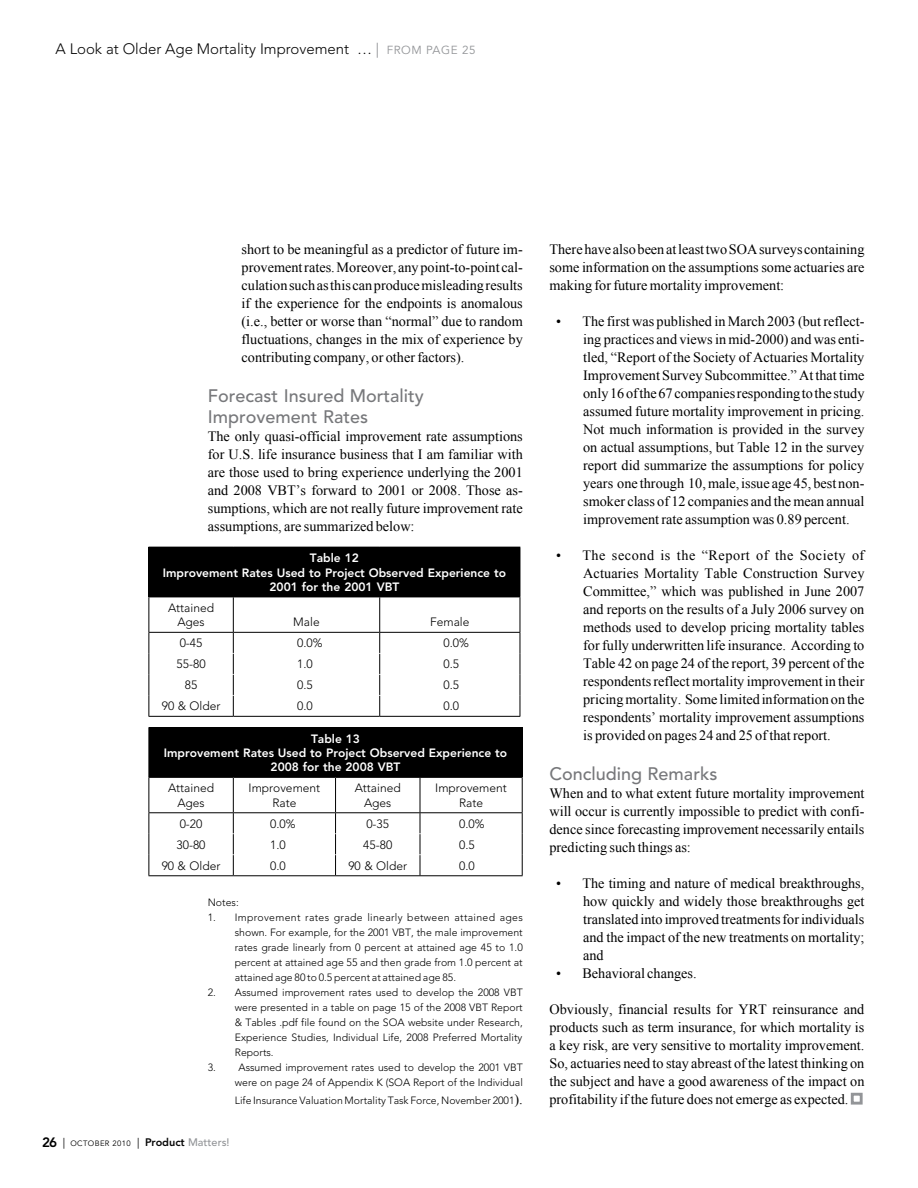
<style>
.page{position:relative;width:918px;height:1188px;background:#fff}
.page>*{position:absolute;margin:0;border:0;box-sizing:border-box;transform-origin:0 0}
.t1{font:500 18px/21.6px "Avenir";color:#77787b}
.t2{font:300 15px "Avenir";color:#050505}
.t3{font:14.25px/18px "Times New Roman";color:#000;text-align:justify}
.t4{font:300 12px/14.4px "Avenir";color:#000;text-align:center}
.t5{font:800 12px/14.4px "Avenir";color:#fff;text-align:center}
.t6{font:300 10.5px/15px "Avenir";color:#000;text-align:justify}
.t7{font:7.8px "Avenir";letter-spacing:.05em;color:#000}
.s1{font-weight:400;color:#939598}
.s2{font-weight:400;font-size:11.7px;color:#939598}
.s3{font-family:"Times New Roman";font-weight:400;font-size:14.25px}
.s4{font-weight:800;font-size:13.5px}
.s5{font-size:10.8px}
.s6{font-weight:800;font-size:10.8px;color:#050505}
.s7{font-weight:500;font-size:10.8px;color:#939598}
</style>
<div class="page">
<svg style="left:850px;top:1092px;width:13px;height:13px"></svg>
<div style="left:149px;top:547px;width:371px;height:50px;background:#000"></div>
<hr style="left:148px;top:547px;width:85px;height:1px;background:#000">
<hr style="left:148px;top:548px;width:1px;height:49px;background:#000">
<hr style="left:520px;top:548px;width:1px;height:49px;background:#000">
<hr style="left:148px;top:597px;width:85px;height:1px;background:#000">
<hr style="left:148px;top:597px;width:1px;height:35px;background:#000">
<hr style="left:233px;top:597px;width:147px;height:1px;background:#000">
<hr style="left:233px;top:597px;width:1px;height:35px;background:#000">
<hr style="left:380px;top:597px;width:140px;height:1px;background:#000">
<hr style="left:379px;top:597px;width:1px;height:35px;background:#000">
<hr style="left:520px;top:597px;width:1px;height:35px;background:#000">
<hr style="left:148px;top:632px;width:85px;height:1px;background:#000">
<hr style="left:233px;top:632px;width:147px;height:1px;background:#000">
<hr style="left:380px;top:632px;width:140px;height:1px;background:#000">
<svg style="left:148px;top:633px;width:1px;height:83px"></svg>
<svg style="left:233px;top:633px;width:1px;height:83px"></svg>
<svg style="left:379px;top:633px;width:1px;height:83px"></svg>
<svg style="left:520px;top:633px;width:1px;height:83px"></svg>
<hr style="left:148px;top:716px;width:85px;height:1px;background:#000">
<hr style="left:233px;top:716px;width:147px;height:1px;background:#000">
<hr style="left:380px;top:716px;width:140px;height:1px;background:#000">
<div style="left:149px;top:728px;width:373px;height:49px;background:#000"></div>
<hr style="left:148px;top:727px;width:85px;height:1px;background:#000">
<hr style="left:148px;top:728px;width:1px;height:49px;background:#000">
<hr style="left:233px;top:727px;width:103px;height:1px;background:#000">
<hr style="left:336px;top:727px;width:84px;height:1px;background:#000">
<hr style="left:420px;top:727px;width:103px;height:1px;background:#000">
<hr style="left:522px;top:728px;width:1px;height:49px;background:#000">
<hr style="left:148px;top:777px;width:85px;height:1px;background:#000">
<hr style="left:148px;top:778px;width:1px;height:34px;background:#000">
<hr style="left:233px;top:777px;width:103px;height:1px;background:#000">
<hr style="left:233px;top:778px;width:1px;height:34px;background:#000">
<hr style="left:336px;top:777px;width:84px;height:1px;background:#000">
<hr style="left:335px;top:778px;width:1px;height:34px;background:#000">
<hr style="left:420px;top:777px;width:103px;height:1px;background:#000">
<hr style="left:420px;top:778px;width:1px;height:34px;background:#000">
<hr style="left:522px;top:778px;width:1px;height:34px;background:#000">
<hr style="left:148px;top:812px;width:85px;height:1px;background:#000">
<hr style="left:233px;top:812px;width:103px;height:1px;background:#000">
<hr style="left:336px;top:812px;width:84px;height:1px;background:#000">
<hr style="left:420px;top:812px;width:103px;height:1px;background:#000">
<svg style="left:148px;top:813px;width:1px;height:62px"></svg>
<svg style="left:233px;top:813px;width:1px;height:62px"></svg>
<svg style="left:335px;top:813px;width:1px;height:62px"></svg>
<svg style="left:420px;top:813px;width:1px;height:62px"></svg>
<svg style="left:522px;top:813px;width:1px;height:62px"></svg>
<hr style="left:148px;top:875px;width:85px;height:1px;background:#000">
<hr style="left:233px;top:875px;width:103px;height:1px;background:#000">
<hr style="left:336px;top:875px;width:84px;height:1px;background:#000">
<hr style="left:420px;top:875px;width:103px;height:1px;background:#000">
<p class="t2" style="left:56px;top:40px;width:422px">A Look at Older Age Mortality Improvement … <span class="s1">|</span> <span class="s2">FRO M PAGE 25</span></p>
<p class="t3" style="left:242px;top:240px;width:283px">short to be meaningful as a predictor of future im&shy;provement rates. Moreover, any point-to-point cal&shy;culation such as this can produce misleading results if the experience for the endpoints is anomalous (i.e., better or worse than “normal” due to random fluctuations, changes in the mix of experience by contributing company, or other factors).</p>
<p class="t1" style="left:208px;top:385px;width:218px">Forecast Insured Mortality<br>Improvement Rates</p>
<p class="t3" style="left:208px;top:427px;width:317px">The only quasi-official improvement rate assumptions for U.S. life insurance business that I am familiar with are those used to bring experience underlying the 2001 and 2008 VBT’s forward to 2001 or 2008. Those as&shy;sumptions, which are not really future improvement rate assumptions, are summarized below:</p>
<p class="t5" style="left:163px;top:551px;width:345px">Table 12<br>Improvement Rates Used to Project Observed Experience to<br>2001 for the 2001 VBT</p>
<p class="t4" style="left:168px;top:601px;width:47px">Attained<br>Ages</p>
<p class="t4" style="left:293px;top:615px;width:28px">Male</p>
<p class="t4" style="left:430px;top:615px;width:41px">Female</p>
<p class="t4" style="left:180px;top:636px;width:24px">0-45</p>
<p class="t4" style="left:297px;top:636px;width:27px">0.0%</p>
<p class="t4" style="left:444px;top:636px;width:27px">0.0%</p>
<p class="t4" style="left:177px;top:657px;width:30px">55-80</p>
<p class="t4" style="left:297px;top:657px;width:17px">1.0</p>
<p class="t4" style="left:444px;top:657px;width:17px">0.5</p>
<p class="t4" style="left:185px;top:678px;width:14px">85</p>
<p class="t4" style="left:297px;top:678px;width:17px">0.5</p>
<p class="t4" style="left:444px;top:678px;width:17px">0.5</p>
<p class="t4" style="left:162px;top:699px;width:60px">90 &amp; Older</p>
<p class="t4" style="left:297px;top:699px;width:17px">0.0</p>
<p class="t4" style="left:444px;top:699px;width:17px">0.0</p>
<p class="t5" style="left:164px;top:731px;width:345px">Table 13<br>Improvement Rates Used to Project Observed Experience to<br>2008 for the 2008 VBT</p>
<p class="t4" style="left:168px;top:781px;width:47px">Attained<br>Ages</p>
<p class="t4" style="left:249px;top:781px;width:73px">Improvement<br>Rate</p>
<p class="t4" style="left:355px;top:781px;width:47px">Attained<br>Ages</p>
<p class="t4" style="left:435px;top:781px;width:73px">Improvement<br>Rate</p>
<p class="t4" style="left:180px;top:816px;width:24px">0-20</p>
<p class="t4" style="left:270px;top:816px;width:27px">0.0%</p>
<p class="t4" style="left:366px;top:816px;width:24px">0-35</p>
<p class="t4" style="left:459px;top:816px;width:27px">0.0%</p>
<p class="t4" style="left:177px;top:837px;width:30px">30-80</p>
<p class="t4" style="left:270px;top:837px;width:17px">1.0</p>
<p class="t4" style="left:363px;top:837px;width:30px">45-80</p>
<p class="t4" style="left:459px;top:837px;width:17px">0.5</p>
<p class="t4" style="left:162px;top:858px;width:60px">90 &amp; Older</p>
<p class="t4" style="left:270px;top:858px;width:17px">0.0</p>
<p class="t4" style="left:348px;top:858px;width:60px">90 &amp; Older</p>
<p class="t4" style="left:459px;top:858px;width:17px">0.0</p>
<p class="t6" style="left:208px;top:895px;width:32px">Notes:</p>
<p class="t6" style="left:235px;top:910px;width:290px;text-indent:-27px">1. Improvement rates grade linearly between attained ages shown. For example, for the 2001 VBT, the male improvement rates grade linearly from 0 percent at attained age 45 to 1.0 percent at attained age 55 and then grade from 1.0 percent at attained age 80 to 0.5 percent at attained age 85.</p>
<p class="t6" style="left:235px;top:985px;width:290px;text-indent:-27px">2. Assumed improvement rates used to develop the 2008 VBT were presented in a table on page 15 of the 2008 VBT Report &amp; Tables .pdf file found on the SOA website under Research, Experience Studies, Individual Life, 2008 Preferred Mortality Reports.</p>
<p class="t6" style="left:208px;top:1060px;width:317px;text-align:right">3. Assumed improvement rates used to develop the 2001 VBT were on page 24 of Appendix K (SOA Report of the Individual</p>
<p class="t6" style="left:235px;top:1093px;width:290px">Life Insurance Valuation Mortality Task Force, November 2001<span class="s3">).</span></p>
<p class="t7" style="left:42px;top:1138px;width:189px"><span class="s4">26</span> <span class="s5">|</span> OCTOBER 2010 <span class="s5">|</span> <span class="s6">Product</span> <span class="s7">Matters!</span></p>
<p class="t3" style="left:549px;top:240px;width:317px">There have also been at least two SOA surveys containing some information on the assumptions some actuaries are making for future mortality improvement:</p>
<p class="t3" style="left:583px;top:312px;width:283px;text-indent:-27px">• The first was published in March 2003 (but reflect&shy;ing practices and views in mid-2000) and was enti&shy;tled, “Report of the Society of Actuaries Mortality Improvement Survey Subcommittee.” At that time only 16 of the 67 companies responding to the study assumed future mortality improvement in pricing.<br>Not much information is provided in the survey on actual assumptions, but Table 12 in the survey report did summarize the assumptions for policy years one through 10, male, issue age 45, best non&shy;smoker class of 12 companies and the mean annual improvement rate assumption was 0.89 percent.</p>
<p class="t3" style="left:583px;top:546px;width:283px;text-indent:-27px">• The second is the “Report of the Society of Actuaries Mortality Table Construction Survey Committee,” which was published in June 2007 and reports on the results of a July 2006 survey on methods used to develop pricing mortality tables for fully underwritten life insurance. According to Table 42 on page 24 of the report, 39 percent of the respondents reflect mortality improvement in their pricing mortality. Some limited information on the respondents’ mortality improvement assumptions is provided on pages 24 and 25 of that report.</p>
<p class="t1" style="left:549px;top:763px;width:169px">Concluding Remarks</p>
<p class="t3" style="left:549px;top:784px;width:317px">When and to what extent future mortality improvement will occur is currently impossible to predict with confi&shy;dence since forecasting improvement necessarily entails predicting such things as:</p>
<p class="t3" style="left:583px;top:874px;width:283px;text-indent:-27px">• The timing and nature of medical breakthroughs, how quickly and widely those breakthroughs get translated into improved treatments for individuals and the impact of the new treatments on mortality; and</p>
<p class="t3" style="left:556px;top:964px;width:142px">• Behavioral changes.</p>
<p class="t3" style="left:549px;top:1000px;width:317px">Obviously, financial results for YRT reinsurance and products such as term insurance, for which mortality is a key risk, are very sensitive to mortality improvement.<br>So, actuaries need to stay abreast of the latest thinking on the subject and have a good awareness of the impact on profitability if the future does not emerge as expected.</p>
</div>
